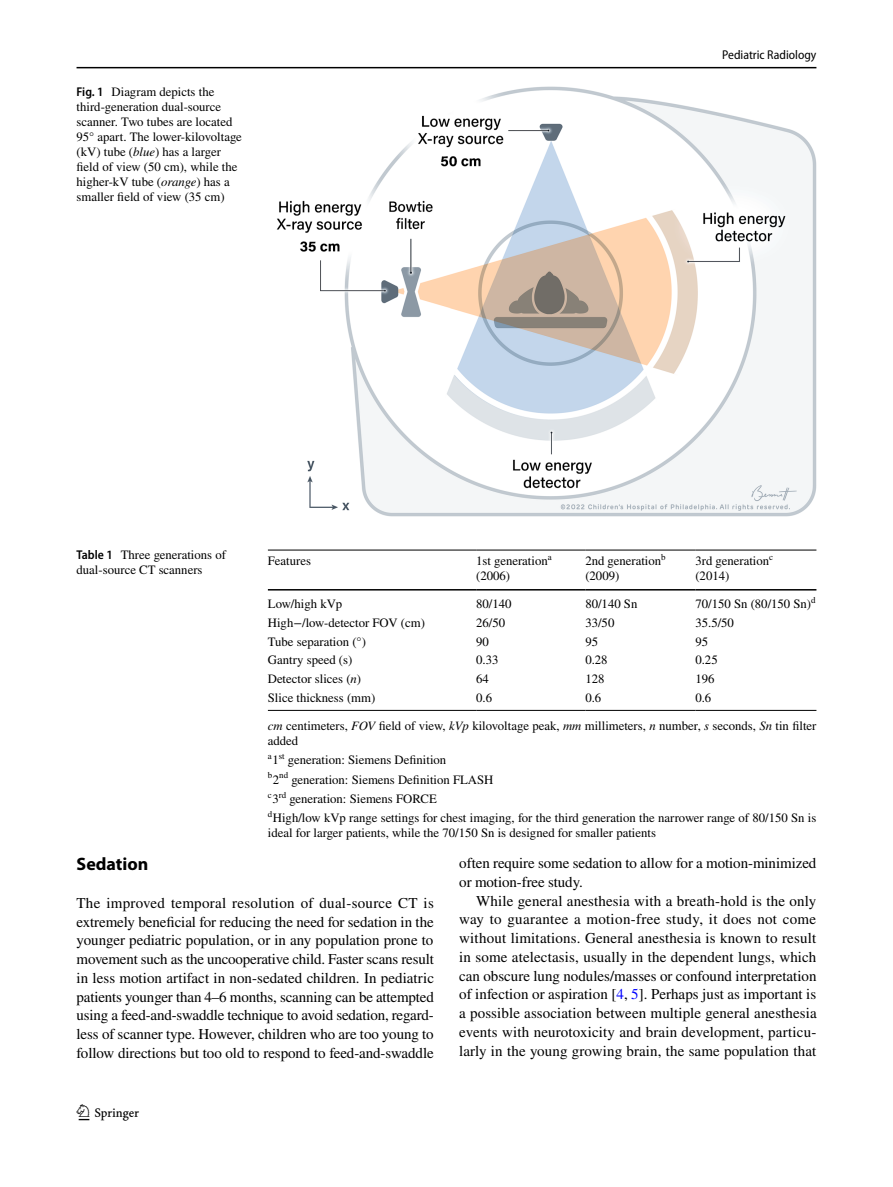
<style>
.page{position:relative;width:893px;height:1187px;background:#fff}
.page>*{position:absolute;margin:0;border:0;box-sizing:border-box;transform-origin:0 0}
.t1{font:22.5px "Springnew Regular 2";color:#000}
.t2{font:700 18px "Myriad Pro";color:#000}
.t3{font:15px/18.8px "STIX";letter-spacing:-.005em;color:#000;text-align:justify}
.t4{font:12.75px/15px "STIX";color:#000}
.t5{font:semi-condensed 12.75px "Myriad Pro";color:#000}
.s1{font-family:"Myriad Pro";font-weight:600;font-stretch:semi-condensed}
.s2{font-style:italic}
.s3{color:#00f}
</style>
<div class="page">
<hr style="left:77px;top:67px;width:739px;height:1px;background:#000">
<img style="left:276px;top:87px;width:540px;height:429px">
<hr style="left:268px;top:549px;width:208px;height:1px;background:#000">
<hr style="left:268px;top:589px;width:208px;height:1px;background:#000">
<hr style="left:476px;top:549px;width:109px;height:1px;background:#000">
<hr style="left:476px;top:589px;width:109px;height:1px;background:#000">
<hr style="left:585px;top:549px;width:110px;height:1px;background:#000">
<hr style="left:585px;top:589px;width:110px;height:1px;background:#000">
<hr style="left:695px;top:549px;width:121px;height:1px;background:#000">
<hr style="left:695px;top:589px;width:121px;height:1px;background:#000">
<hr style="left:268px;top:710px;width:208px;height:1px;background:#000">
<hr style="left:476px;top:710px;width:109px;height:1px;background:#000">
<hr style="left:585px;top:710px;width:110px;height:1px;background:#000">
<hr style="left:695px;top:710px;width:121px;height:1px;background:#000">
<p class="t4" style="left:77px;top:85px;width:167px"><span class="s1">Fig. 1</span> Diagram depicts the third-generation dual-source scanner. Two tubes are located<br>95° apart. The lower-kilovoltage (kV) tube (<span class="s2">blue</span>) has a larger field of view (50 cm), while the higher-kV tube (<span class="s2">orange</span>) has a smaller field of view (35 cm)</p>
<p class="t5" style="left:722px;top:48px;width:96px">Pediatric Radiology</p>
<p class="t4" style="left:77px;top:548px;width:151px"><span class="s1">Table 1</span> Three generations of dual-source CT scanners</p>
<p class="t4" style="left:268px;top:554px;width:45px">Features</p>
<p class="t4" style="left:476px;top:554px;width:77px">1st generation<sup>a </sup>(2006)</p>
<p class="t4" style="left:585px;top:554px;width:82px">2nd generation<sup>b </sup>(2009)</p>
<p class="t4" style="left:695px;top:554px;width:79px">3rd generation<sup>c </sup>(2014)</p>
<p class="t4" style="left:268px;top:597px;width:76px">Low/high kVp</p>
<p class="t4" style="left:476px;top:597px;width:37px">80/140</p>
<p class="t4" style="left:585px;top:597px;width:54px">80/140 Sn</p>
<p class="t4" style="left:695px;top:597px;width:122px">70/150 Sn (80/150 Sn)<sup>d</sup></p>
<p class="t4" style="left:268px;top:616px;width:159px">High−/low-detector FOV (cm)</p>
<p class="t4" style="left:476px;top:616px;width:31px">26/50</p>
<p class="t4" style="left:585px;top:616px;width:31px">33/50</p>
<p class="t4" style="left:695px;top:616px;width:40px">35.5/50</p>
<p class="t4" style="left:268px;top:634px;width:100px">Tube separation (°)</p>
<p class="t4" style="left:476px;top:634px;width:14px">90</p>
<p class="t4" style="left:585px;top:634px;width:14px">95</p>
<p class="t4" style="left:695px;top:634px;width:14px">95</p>
<p class="t4" style="left:268px;top:653px;width:86px">Gantry speed (s)</p>
<p class="t4" style="left:476px;top:653px;width:24px">0.33</p>
<p class="t4" style="left:585px;top:653px;width:24px">0.28</p>
<p class="t4" style="left:695px;top:653px;width:24px">0.25</p>
<p class="t4" style="left:268px;top:672px;width:95px">Detector slices (<span class="s2">n</span>)</p>
<p class="t4" style="left:476px;top:672px;width:14px">64</p>
<p class="t4" style="left:585px;top:672px;width:21px">128</p>
<p class="t4" style="left:695px;top:672px;width:21px">196</p>
<p class="t4" style="left:268px;top:691px;width:109px">Slice thickness (mm)</p>
<p class="t4" style="left:476px;top:691px;width:17px">0.6</p>
<p class="t4" style="left:585px;top:691px;width:17px">0.6</p>
<p class="t4" style="left:695px;top:691px;width:17px">0.6</p>
<p class="t4" style="left:268px;top:719px;width:550px"><span class="s2">cm</span> centimeters, <span class="s2">FOV</span> field of view, <span class="s2">kVp</span> kilovoltage peak, <span class="s2">mm</span> millimeters, <span class="s2">n</span> number, <span class="s2">s</span> seconds, <span class="s2">Sn</span> tin filter added</p>
<p class="t4" style="left:268px;top:751px;width:550px;line-height:19.2px"><sup>a</sup>1<sup>st</sup> generation: Siemens Definition<br><sup>b</sup>2<sup>nd</sup> generation: Siemens Definition FLASH<br><sup>c</sup>3<sup>rd</sup> generation: Siemens FORCE<br><sup>d</sup>High/low kVp range settings for chest imaging, for the third generation the narrower range of 80/150 Sn is</p>
<p class="t4" style="left:268px;top:826px;width:390px">ideal for larger patients, while the 70/150 Sn is designed for smaller patients</p>
<p class="t2" style="left:77px;top:852px;width:73px">Sedation</p>
<p class="t3" style="left:77px;top:894px;width:359px">The improved temporal resolution of dual-source CT is extremely beneficial for reducing the need for sedation in the younger pediatric population, or in any population prone to movement such as the uncooperative child. Faster scans result in less motion artifact in non-sedated children. In pediatric patients younger than 4–6 months, scanning can be attempted using a feed-and-swaddle technique to avoid sedation, regard&shy;less of scanner type. However, children who are too young to follow directions but too old to respond to feed-and-swaddle</p>
<h1 class="t1" style="left:79px;top:1104px;width:62px">1 3</h1>
<p class="t3" style="left:459px;top:854px;width:359px">often require some sedation to allow for a motion-minimized or motion-free study.</p>
<p class="t3" style="left:459px;top:892px;width:359px;text-indent:17px">While general anesthesia with a breath-hold is the only way to guarantee a motion-free study, it does not come without limitations. General anesthesia is known to result in some atelectasis, usually in the dependent lungs, which can obscure lung nodules/masses or confound interpretation of infection or aspiration [<span class="s3">4</span>, <span class="s3">5</span>]. Perhaps just as important is a possible association between multiple general anesthesia events with neurotoxicity and brain development, particu&shy;larly in the young growing brain, the same population that</p>
</div>
